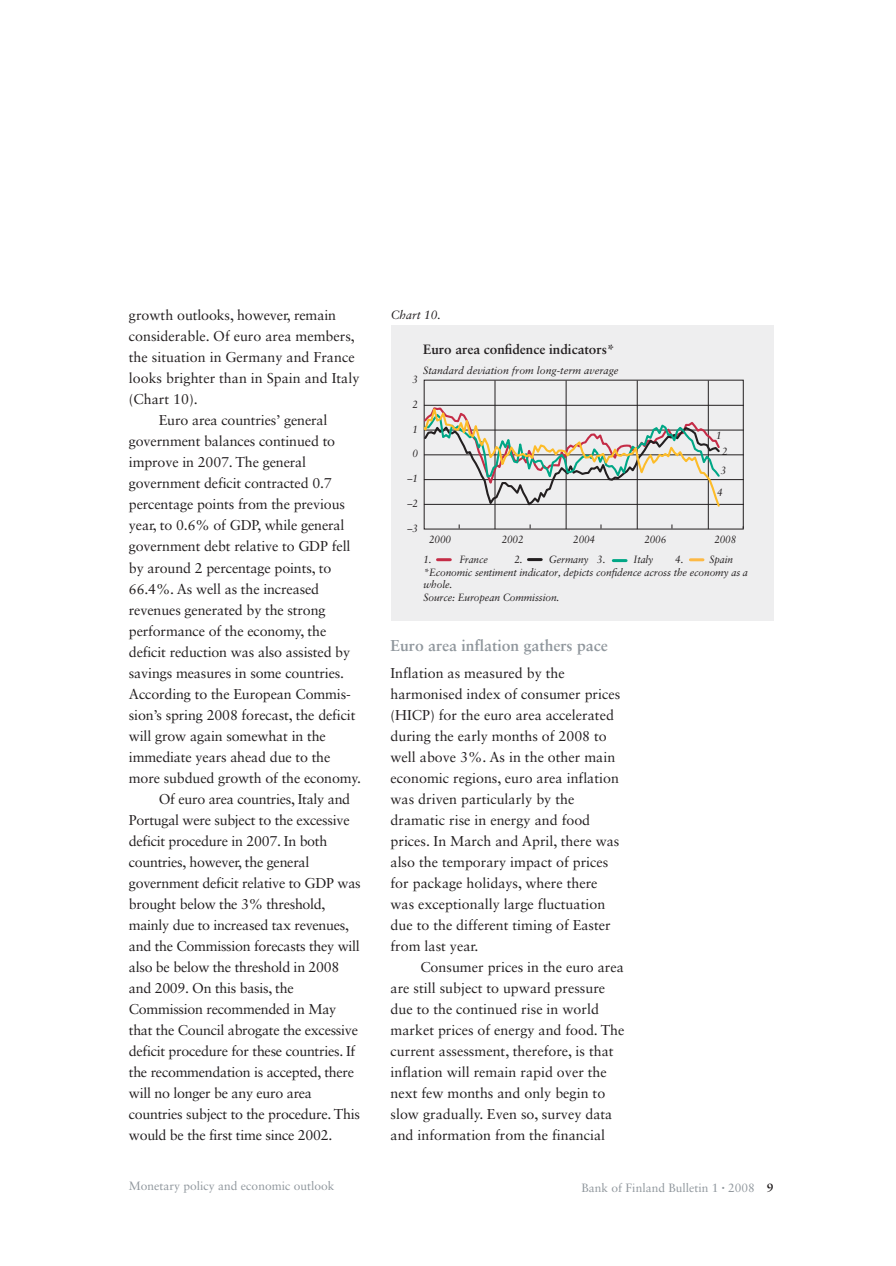
<style>
.page{position:relative;width:896px;height:1266px;background:#fff}
.page>*{position:absolute;margin:0;border:0;box-sizing:border-box;transform-origin:0 0}
.t1{font:700 15.75px "Sabon LT Std";color:#90979d}
.t2{font:14.25px "Sabon LT Std";letter-spacing:-.01em;color:#231f20}
.t3{font:700 13.5px "Sabon LT Std";color:#231f20}
.t4{font:12px "Sabon LT Std";color:#90979d}
.t5{font:italic 12px "Sabon LT Std";color:#231f20}
.t6{font:italic 10.5px/12.6px "Sabon LT Std";letter-spacing:-.01em;color:#231f20;scale:.95 1}
.t7{font:italic 10.5px "Sabon LT Std";letter-spacing:-.01em;color:#231f20}
.s1{font-size:6px}
.s2{font-weight:700;color:#231f20}
</style>
<div class="page">
<div style="left:390px;top:325px;width:383px;height:296px;background:#eeeeef"></div>
<svg style="left:528px;top:558px;width:13px;height:3px"></svg>
<svg style="left:437px;top:558px;width:13px;height:3px"></svg>
<svg style="left:613px;top:559px;width:13px;height:3px"></svg>
<svg style="left:690px;top:558px;width:13px;height:3px"></svg>
<hr style="left:424px;top:504px;width:319px;height:1px;background:#231f20">
<hr style="left:424px;top:479px;width:319px;height:1px;background:#231f20">
<hr style="left:424px;top:454px;width:319px;height:1px;background:#231f20">
<hr style="left:424px;top:430px;width:319px;height:1px;background:#231f20">
<hr style="left:424px;top:405px;width:319px;height:1px;background:#231f20">
<hr style="left:494px;top:380px;width:1px;height:149px;background:#231f20">
<hr style="left:565px;top:380px;width:1px;height:149px;background:#231f20">
<hr style="left:637px;top:380px;width:1px;height:149px;background:#231f20">
<hr style="left:708px;top:380px;width:1px;height:149px;background:#231f20">
<svg style="left:423px;top:401px;width:298px;height:107px"></svg>
<p class="t2" style="left:129px;top:309px;width:209px">growth outlooks, however, remain</p>
<p class="t2" style="left:129px;top:330px;width:227px">considerable. Of euro area members,</p>
<p class="t2" style="left:129px;top:351px;width:227px">the situation in Germany and France</p>
<p class="t2" style="left:129px;top:372px;width:232px">looks brighter than in Spain and Italy</p>
<p class="t2" style="left:129px;top:393px;width:70px">(Chart 10).</p>
<p class="t2" style="left:159px;top:415px;width:170px">Euro area countries’ general</p>
<p class="t2" style="left:129px;top:436px;width:208px">government balances continued to</p>
<p class="t2" style="left:129px;top:457px;width:179px">improve in 2007. The general</p>
<p class="t2" style="left:129px;top:478px;width:204px">government deficit contracted 0.7</p>
<p class="t2" style="left:129px;top:499px;width:218px">percentage points from the previous</p>
<p class="t2" style="left:129px;top:520px;width:217px">year, to 0.6% of GDP, while general</p>
<p class="t2" style="left:129px;top:541px;width:223px">government debt relative to GDP fell</p>
<p class="t2" style="left:129px;top:562px;width:204px">by around 2 percentage points, to</p>
<p class="t2" style="left:129px;top:583px;width:192px">66.4%. As well as the increased</p>
<p class="t2" style="left:129px;top:604px;width:198px">revenues generated by the strong</p>
<p class="t2" style="left:129px;top:625px;width:199px">performance of the economy, the</p>
<p class="t2" style="left:129px;top:646px;width:223px">deficit reduction was also assisted by</p>
<p class="t2" style="left:129px;top:667px;width:217px">savings measures in some countries.</p>
<p class="t2" style="left:129px;top:688px;width:223px">According to the European Commis-</p>
<p class="t2" style="left:129px;top:709px;width:228px">sion’s spring 2008 forecast, the deficit</p>
<p class="t2" style="left:129px;top:730px;width:198px">will grow again somewhat in the</p>
<p class="t2" style="left:129px;top:751px;width:203px">immediate years ahead due to the</p>
<p class="t2" style="left:129px;top:772px;width:234px">more subdued growth of the economy.</p>
<p class="t2" style="left:159px;top:793px;width:193px">Of euro area countries, Italy and</p>
<p class="t2" style="left:129px;top:814px;width:222px">Portugal were subject to the excessive</p>
<p class="t2" style="left:129px;top:835px;width:200px">deficit procedure in 2007. In both</p>
<p class="t2" style="left:129px;top:856px;width:182px">countries, however, the general</p>
<p class="t2" style="left:129px;top:877px;width:233px">government deficit relative to GDP was</p>
<p class="t2" style="left:129px;top:898px;width:198px">brought below the 3% threshold,</p>
<p class="t2" style="left:129px;top:919px;width:222px">mainly due to increased tax revenues,</p>
<p class="t2" style="left:129px;top:940px;width:232px">and the Commission forecasts they will</p>
<p class="t2" style="left:129px;top:961px;width:212px">also be below the threshold in 2008</p>
<p class="t2" style="left:129px;top:982px;width:166px">and 2009. On this basis, the</p>
<p class="t2" style="left:129px;top:1003px;width:209px">Commission recommended in May</p>
<p class="t2" style="left:129px;top:1024px;width:231px">that the Council abrogate the excessive</p>
<p class="t2" style="left:129px;top:1045px;width:228px">deficit procedure for these countries. If</p>
<p class="t2" style="left:129px;top:1066px;width:227px">the recommendation is accepted, there</p>
<p class="t2" style="left:129px;top:1087px;width:185px">will no longer be any euro area</p>
<p class="t2" style="left:129px;top:1108px;width:232px">countries subject to the procedure. This</p>
<p class="t2" style="left:129px;top:1129px;width:205px">would be the first time since 2002.</p>
<p class="t5" style="left:391px;top:310px;width:52px">Chart 10.</p>
<p class="t3" style="left:423px;top:343px;width:193px">Euro area confidence indicators*</p>
<p class="t7" style="left:423px;top:366px;width:197px">Standard deviation from long-term average</p>
<p class="t6" style="left:412px;top:374px;width:7px">3</p>
<p class="t6" style="left:412px;top:399px;width:7px">2</p>
<p class="t6" style="left:412px;top:423px;width:7px">1</p>
<p class="t6" style="left:412px;top:448px;width:7px">0</p>
<p class="t6" style="left:407px;top:473px;width:12px">–1</p>
<p class="t6" style="left:407px;top:498px;width:12px">–2</p>
<p class="t6" style="left:407px;top:522px;width:12px">–3</p>
<p class="t6" style="left:429px;top:534px;width:25px">2000</p>
<p class="t6" style="left:501px;top:534px;width:25px">2002</p>
<p class="t6" style="left:573px;top:534px;width:25px">2004</p>
<p class="t6" style="left:644px;top:534px;width:25px">2006</p>
<p class="t6" style="left:714px;top:534px;width:25px">2008</p>
<p class="t6" style="left:423px;top:554px;width:10px">1.</p>
<p class="t6" style="left:459px;top:554px;width:31px">France</p>
<p class="t6" style="left:514px;top:554px;width:10px">2.</p>
<p class="t6" style="left:548px;top:554px;width:61px">Germany 3.</p>
<p class="t6" style="left:633px;top:554px;width:22px">Italy</p>
<p class="t6" style="left:675px;top:554px;width:10px">4.</p>
<p class="t6" style="left:716px;top:430px;width:7px">1</p>
<p class="t6" style="left:720px;top:442px;width:9px;line-height:19.2px">2<br>3</p>
<p class="t6" style="left:717px;top:486px;width:7px">4</p>
<p class="t6" style="left:423px;top:554px;width:343px;text-indent:286px">Spain *Economic sentiment indicator, depicts confidence across the economy as a whole.<br>Source: European Commission.</p>
<p class="t1" style="left:390px;top:639px;width:219px">Euro area inflation gathers pace</p>
<p class="t2" style="left:390px;top:666px;width:176px">Inflation as measured by the</p>
<p class="t2" style="left:390px;top:687px;width:231px">harmonised index of consumer prices</p>
<p class="t2" style="left:390px;top:708px;width:225px">(HICP) for the euro area accelerated</p>
<p class="t2" style="left:390px;top:729px;width:218px">during the early months of 2008 to</p>
<p class="t2" style="left:390px;top:750px;width:226px">well above 3%. As in the other main</p>
<p class="t2" style="left:390px;top:772px;width:230px">economic regions, euro area inflation</p>
<p class="t2" style="left:390px;top:793px;width:185px">was driven particularly by the</p>
<p class="t2" style="left:390px;top:814px;width:201px">dramatic rise in energy and food</p>
<p class="t2" style="left:390px;top:835px;width:230px">prices. In March and April, there was</p>
<p class="t2" style="left:390px;top:856px;width:219px">also the temporary impact of prices</p>
<p class="t2" style="left:390px;top:877px;width:208px">for package holidays, where there</p>
<p class="t2" style="left:390px;top:898px;width:216px">was exceptionally large fluctuation</p>
<p class="t2" style="left:390px;top:919px;width:222px">due to the different timing of Easter</p>
<p class="t2" style="left:390px;top:940px;width:89px">from last year.</p>
<p class="t2" style="left:420px;top:961px;width:205px">Consumer prices in the euro area</p>
<p class="t2" style="left:390px;top:982px;width:216px">are still subject to upward pressure</p>
<p class="t2" style="left:390px;top:1003px;width:210px">due to the continued rise in world</p>
<p class="t2" style="left:390px;top:1024px;width:235px">market prices of energy and food. The</p>
<p class="t2" style="left:390px;top:1045px;width:224px">current assessment, therefore, is that</p>
<p class="t2" style="left:390px;top:1066px;width:218px">inflation will remain rapid over the</p>
<p class="t2" style="left:390px;top:1087px;width:216px">next few months and only begin to</p>
<p class="t2" style="left:390px;top:1108px;width:223px">slow gradually. Even so, survey data</p>
<p class="t2" style="left:390px;top:1129px;width:216px">and information from the financial</p>
<p class="t4" style="left:129px;top:1181px;width:207px">Monetary policy and economic outlook</p>
<p class="t4" style="left:581px;top:1182px;width:193px">Bank of Finland Bulletin 1 <span class="s1">•</span> 2008 <span class="s2">9</span></p>
</div>
